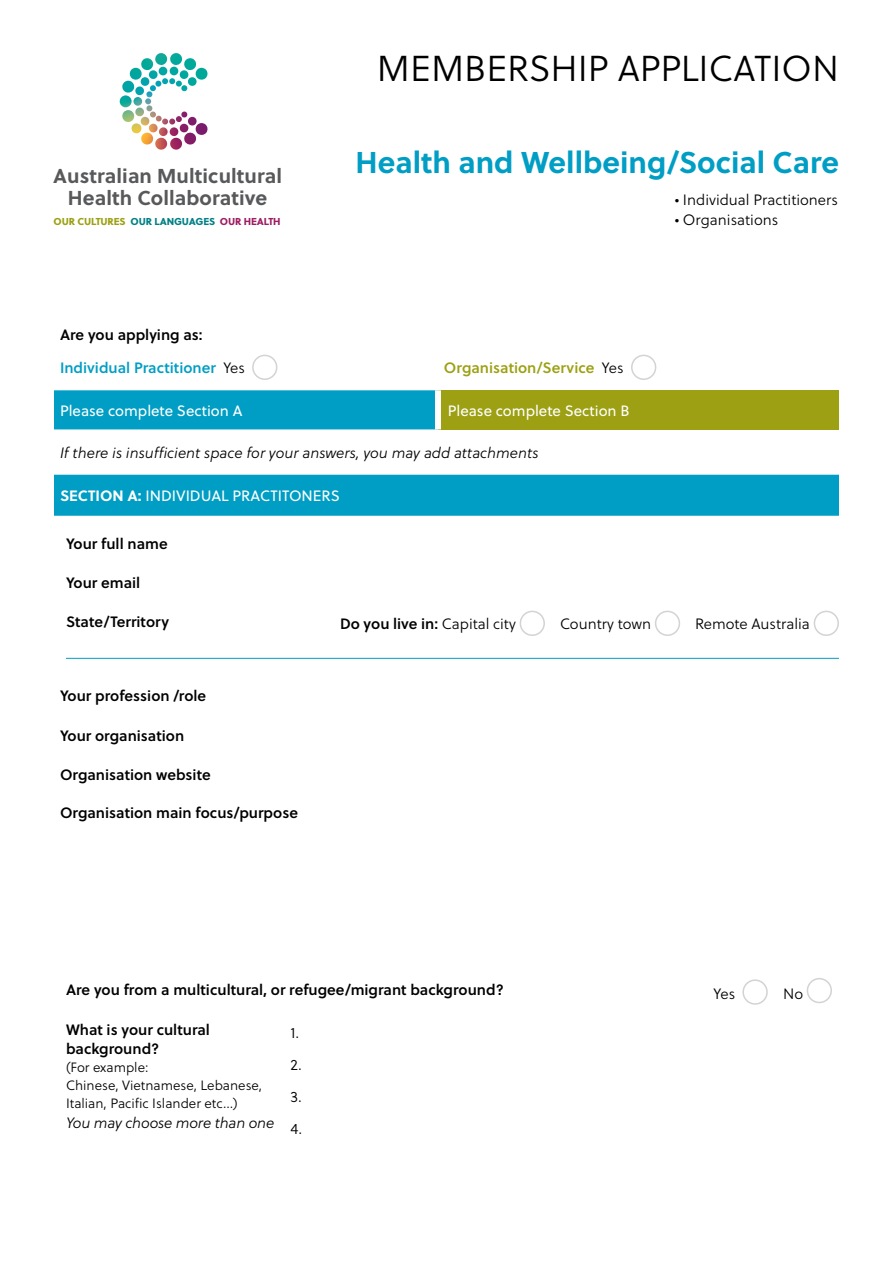
<style>
.page{position:relative;width:893px;height:1263px;background:#fff}
.page>*{position:absolute;margin:0;border:0;box-sizing:border-box;transform-origin:0 0}
.t1{font:36px "Soleil Lt";color:#000}
.t2{font:700 30px "Soleil";color:#009ec4}
.t3{font:700 20.1px/22.6px "Soleil";letter-spacing:.005em;color:#58595b;text-align:center}
.t4{font:15px/19.5px "Soleil Sb";color:#000}
.t5{font:italic 15px "Soleil Lt";color:#000}
.t6{font:15px/32.2px "Soleil Lt";color:#000}
.t7{font:15px "Soleil";color:#fff}
.t8{font:15px "Soleil Sb";color:#009ec4}
.t9{font:15px "Soleil Sb";color:#9ca012}
.t10{font:13.5px/18px "Soleil Lt";color:#000}
.t11{font:10.05px "Soleil Xb";letter-spacing:-.015em;color:#007f86}
.s1{color:#9ca012}
.s2{color:#9e1f63}
.s3{font-family:"Soleil Lt";color:#000}
.s4{font-weight:700}
.s5{font-family:"Soleil Lt"}
</style>
<div class="page">
<div style="left:252px;top:355px;width:25px;height:25px;border:2px solid #d1d3d4;border-radius:50%"></div>
<div style="left:631px;top:355px;width:25px;height:25px;border:2px solid #d1d3d4;border-radius:50%"></div>
<div style="left:742px;top:979px;width:26px;height:26px;border:2px solid #d1d3d4;border-radius:50%"></div>
<div style="left:807px;top:978px;width:25px;height:25px;border:2px solid #d1d3d4;border-radius:50%"></div>
<div style="left:520px;top:611px;width:25px;height:25px;border:2px solid #d1d3d4;border-radius:50%"></div>
<div style="left:655px;top:611px;width:25px;height:25px;border:2px solid #d1d3d4;border-radius:50%"></div>
<div style="left:814px;top:611px;width:25px;height:25px;border:2px solid #d1d3d4;border-radius:50%"></div>
<svg style="left:54px;top:390px;width:785px;height:126px;fill:#009ec4"></svg>
<div style="left:438px;top:390px;width:401px;height:39px;background:#9ca012"></div>
<div style="left:435px;top:390px;width:6px;height:39px;background:#fff"></div>
<hr style="left:66px;top:658px;width:773px;height:1px;background:#009ec4">
<svg style="left:122px;top:53px;width:86px;height:43px"></svg>
<h3 class="t3" style="left:53px;top:163px;width:230px">Australian Multicultural<br>Health Collaborative</h3>
<p class="t11" style="left:54px;top:214px;width:229px"><span class="s1">OUR CULTURES</span> OUR LANGUAGES <span class="s2">OUR HEALTH</span></p>
<h1 class="t1" style="left:377px;top:43px;width:464px">MEMBERSHIP APPLICATION</h1>
<h2 class="t2" style="left:356px;top:139px;width:485px">Health and Wellbeing/Social Care</h2>
<p class="t6" style="left:675px;top:184px;width:165px">• Individual Practitioners</p>
<p class="t6" style="left:675px;top:203px;width:105px">• Organisations</p>
<p class="t4" style="left:60px;top:324px;width:144px">Are you applying as:</p>
<p class="t8" style="left:60px;top:357px;width:187px">Individual Practitioner <span class="s3">Yes</span></p>
<p class="t9" style="left:444px;top:357px;width:181px">Organisation/Service <span class="s3">Yes</span></p>
<p class="t7" style="left:60px;top:399px;width:184px">Please complete Section A</p>
<p class="t7" style="left:448px;top:399px;width:183px">Please complete Section B</p>
<p class="t5" style="left:60px;top:442px;width:480px">If there is insufficient space for your answers, you may add attachments</p>
<p class="t7" style="left:60px;top:485px;width:281px"><span class="s4">SECTION A:</span> INDIVIDUAL PRACTITONERS</p>
<p class="t4" style="left:66px;top:534px;width:103px">Your full name</p>
<p class="t4" style="left:66px;top:573px;width:76px">Your email</p>
<p class="t4" style="left:66px;top:612px;width:105px">State/Territory</p>
<p class="t4" style="left:340px;top:614px;width:177px">Do you live in: <span class="s5">Capital city</span></p>
<p class="t6" style="left:560px;top:608px;width:93px">Country town</p>
<p class="t6" style="left:695px;top:608px;width:116px">Remote Australia</p>
<p class="t4" style="left:60px;top:686px;width:148px">Your profession /role</p>
<p class="t4" style="left:60px;top:726px;width:126px">Your organisation</p>
<p class="t4" style="left:60px;top:765px;width:152px">Organisation website</p>
<p class="t4" style="left:60px;top:803px;width:239px">Organisation main focus/purpose</p>
<p class="t4" style="left:66px;top:979px;width:439px">Are you from a multicultural, or refugee/migrant background?</p>
<p class="t6" style="left:714px;top:977px;width:23px">Yes</p>
<p class="t6" style="left:783px;top:977px;width:21px">No</p>
<p class="t4" style="left:66px;top:1019px;width:145px">What is your cultural background?</p>
<p class="t10" style="left:66px;top:1058px;width:198px">(For example:<br>Chinese, Vietnamese, Lebanese,<br>Italian, Pacific Islander etc…)</p>
<p class="t5" style="left:66px;top:1112px;width:210px">You may choose more than one</p>
<p class="t6" style="left:291px;top:1016px;width:13px">1.<br>2.<br>3.<br>4.</p>
</div>
